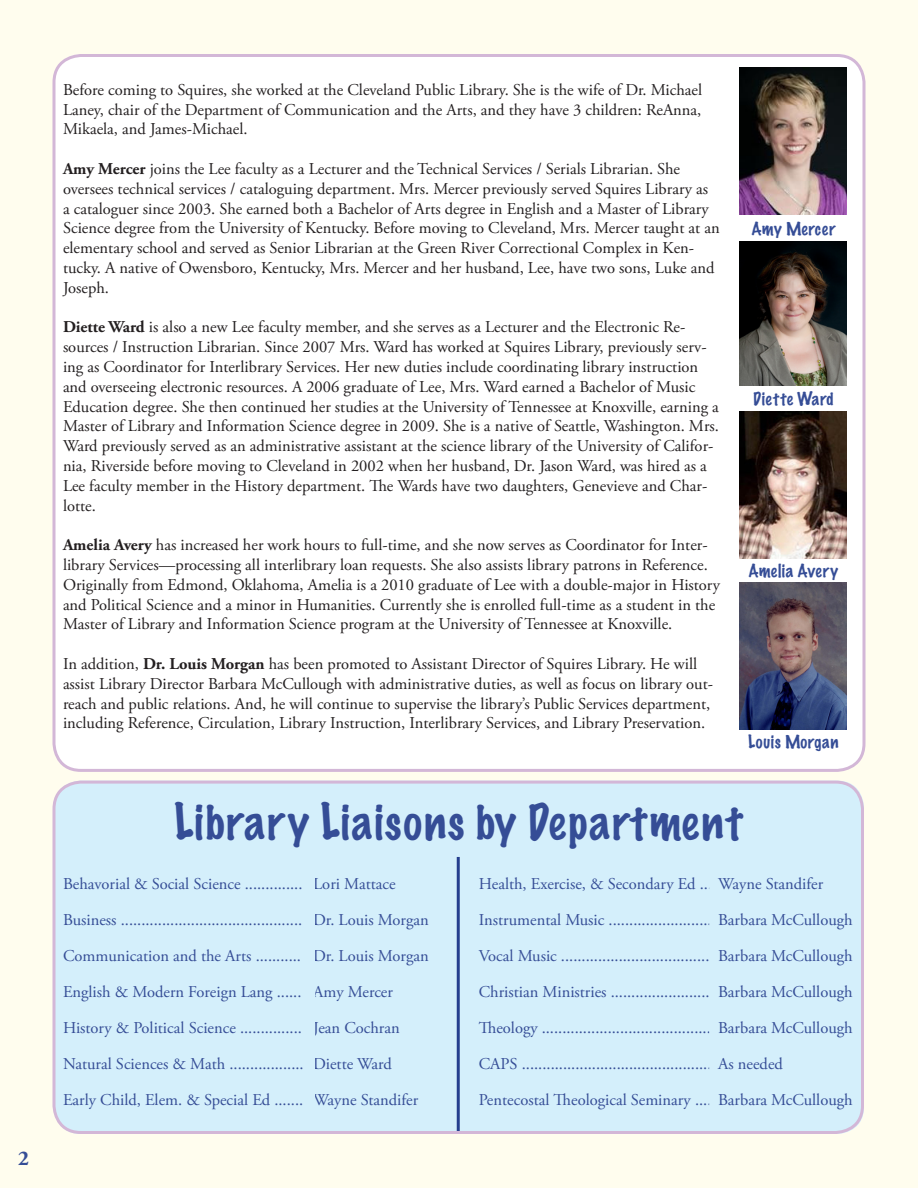
<style>
.page{position:relative;width:918px;height:1188px;background:#fffdee}
.page>*{position:absolute;margin:0;border:0;box-sizing:border-box;transform-origin:0 0}
.t1{font:100 45px "Marker Felt";letter-spacing:.04em;color:#354d96}
.t2{font:700 21px "Adobe Garamond Pro";color:#354d96}
.t3{font:16.5px/19.8px "Adobe Garamond Pro";color:#231f20}
.t4{font:16.5px "Adobe Garamond Pro";color:#354d96}
.t5{font:100 16.5px "Marker Felt";letter-spacing:.035em;color:#354d96}
.s1{font-weight:700}
</style>
<div class="page">
<div style="left:729px;top:54px;width:133px;height:714px;background:#fff"></div>
<img style="left:740px;top:68px;width:107px;height:147px">
<img style="left:740px;top:240px;width:107px;height:147px">
<div style="left:740px;top:387px;width:107px;height:23px;background:#fff"></div>
<div style="left:740px;top:559px;width:107px;height:23px;background:#fff"></div>
<img style="left:740px;top:583px;width:107px;height:147px">
<div style="left:740px;top:730px;width:107px;height:23px;background:#fff"></div>
<img style="left:740px;top:412px;width:107px;height:147px">
<div style="left:56px;top:58px;width:673px;height:710px;background:#fff"></div>
<div style="left:740px;top:217px;width:107px;height:23px;background:#fff"></div>
<div style="left:52px;top:54px;width:814px;height:718px;border:3px solid #d3b7d7;border-radius:27px"></div>
<div style="left:470px;top:848px;width:261px;height:286px;background:#d4effb"></div>
<div style="left:304px;top:848px;width:155px;height:286px;background:#d4effb"></div>
<div style="left:731px;top:857px;width:133px;height:277px;background:#d4effb"></div>
<div style="left:448px;top:857px;width:23px;height:277px;background:#d4effb"></div>
<hr style="left:457px;top:857px;width:3px;height:277px;background:#253f8e">
<div style="left:56px;top:857px;width:248px;height:277px;background:#d4effb"></div>
<div style="left:55px;top:781px;width:809px;height:76px;background:#d4effb"></div>
<div style="left:52px;top:781px;width:812px;height:353px;border:3px solid #d3b7d7;border-radius:27px"></div>
<p class="t2" style="left:18px;top:1146px;width:12px">2</p>
<p class="t3" style="left:63px;top:80px;width:641px;text-align:justify">Before coming to Squires, she worked at the Cleveland Public Library. She is the wife of Dr. Michael Laney, chair of the Department of Communication and the Arts, and they have 3 children: ReAnna, Mikaela, and James-Michael.</p>
<p class="t3" style="left:63px;top:159px;width:658px"><span class="s1">Amy Mercer</span> joins the Lee faculty as a Lecturer and the Technical Services / Serials Librarian. She oversees technical services / cataloguing department. Mrs. Mercer previously served Squires Library as<br>a cataloguer since 2003. She earned both a Bachelor of Arts degree in English and a Master of Library Science degree from the University of Kentucky. Before moving to Cleveland, Mrs. Mercer taught at an elementary school and served as Senior Librarian at the Green River Correctional Complex in Ken&shy;tucky. A native of Owensboro, Kentucky, Mrs. Mercer and her husband, Lee, have two sons, Luke and Joseph.</p>
<p class="t3" style="left:63px;top:318px;width:657px"><span class="s1">Diette Ward</span> is also a new Lee faculty member, and she serves as a Lecturer and the Electronic Re&shy;sources / Instruction Librarian. Since 2007 Mrs. Ward has worked at Squires Library, previously serv&shy;ing as Coordinator for Interlibrary Services. Her new duties include coordinating library instruction and overseeing electronic resources. A 2006 graduate of Lee, Mrs. Ward earned a Bachelor of Music Education degree. She then continued her studies at the University of Tennessee at Knoxville, earning a Master of Library and Information Science degree in 2009. She is a native of Seattle, Washington. Mrs.<br>Ward previously served as an administrative assistant at the science library of the University of Califor&shy;nia, Riverside before moving to Cleveland in 2002 when her husband, Dr. Jason Ward, was hired as a Lee faculty member in the History department. The Wards have two daughters, Genevieve and Char&shy;lotte.</p>
<p class="t3" style="left:63px;top:536px;width:658px"><span class="s1">Amelia Avery</span> has increased her work hours to full-time, and she now serves as Coordinator for Inter&shy;library Services—processing all interlibrary loan requests. She also assists library patrons in Reference.<br>Originally from Edmond, Oklahoma, Amelia is a 2010 graduate of Lee with a double-major in History and Political Science and a minor in Humanities. Currently she is enrolled full-time as a student in the Master of Library and Information Science program at the University of Tennessee at Knoxville.</p>
<p class="t3" style="left:63px;top:654px;width:652px">In addition, <span class="s1">Dr. Louis Morgan</span> has been promoted to Assistant Director of Squires Library. He will assist Library Director Barbara McCullough with administrative duties, as well as focus on library out&shy;reach and public relations. And, he will continue to supervise the library’s Public Services department, including Reference, Circulation, Library Instruction, Interlibrary Services, and Library Preservation.</p>
<p class="t5" style="left:751px;top:217px;width:85px">Amy Mercer</p>
<p class="t5" style="left:753px;top:387px;width:82px">Diette Ward</p>
<p class="t5" style="left:749px;top:559px;width:91px">Amelia Avery</p>
<p class="t5" style="left:748px;top:730px;width:92px">Louis Morgan</p>
<p class="t1" style="left:174px;top:790px;width:570px">Library Liaisons by Department</p>
<p class="t4" style="left:63px;top:873px;width:241px">Behavorial &amp; Social Science ..............</p>
<p class="t4" style="left:63px;top:909px;width:241px">Business ............................................</p>
<p class="t4" style="left:63px;top:945px;width:240px">Communication and the Arts ...........</p>
<p class="t4" style="left:63px;top:981px;width:240px">English &amp; Modern Foreign Lang ......</p>
<p class="t4" style="left:63px;top:1017px;width:240px">History &amp; Political Science ...............</p>
<p class="t4" style="left:63px;top:1053px;width:242px">Natural Sciences &amp; Math ..................</p>
<p class="t4" style="left:63px;top:1089px;width:242px">Early Child, Elem. &amp; Special Ed .......</p>
<p class="t4" style="left:313px;top:873px;width:84px">Lori Mattace</p>
<p class="t4" style="left:313px;top:909px;width:117px">Dr. Louis Morgan</p>
<p class="t4" style="left:313px;top:945px;width:117px">Dr. Louis Morgan</p>
<p class="t4" style="left:313px;top:981px;width:81px">Amy Mercer</p>
<p class="t4" style="left:313px;top:1017px;width:88px">Jean Cochran</p>
<p class="t4" style="left:313px;top:1053px;width:80px">Diette Ward</p>
<p class="t4" style="left:313px;top:1089px;width:107px">Wayne Standifer</p>
<p class="t4" style="left:479px;top:873px;width:346px">Health, Exercise, &amp; Secondary Ed .....Wayne Standifer</p>
<p class="t4" style="left:479px;top:909px;width:375px">Instrumental Music ...........................Barbara McCullough</p>
<p class="t4" style="left:479px;top:945px;width:375px">Vocal Music ......................................Barbara McCullough</p>
<p class="t4" style="left:479px;top:981px;width:375px">Christian Ministries ..........................Barbara McCullough</p>
<p class="t4" style="left:479px;top:1017px;width:375px">Theology ...........................................Barbara McCullough</p>
<p class="t4" style="left:479px;top:1053px;width:306px">CAPS ................................................As needed</p>
<p class="t4" style="left:479px;top:1089px;width:375px">Pentecostal Theological Seminary .... Barbara McCullough</p>
</div>
